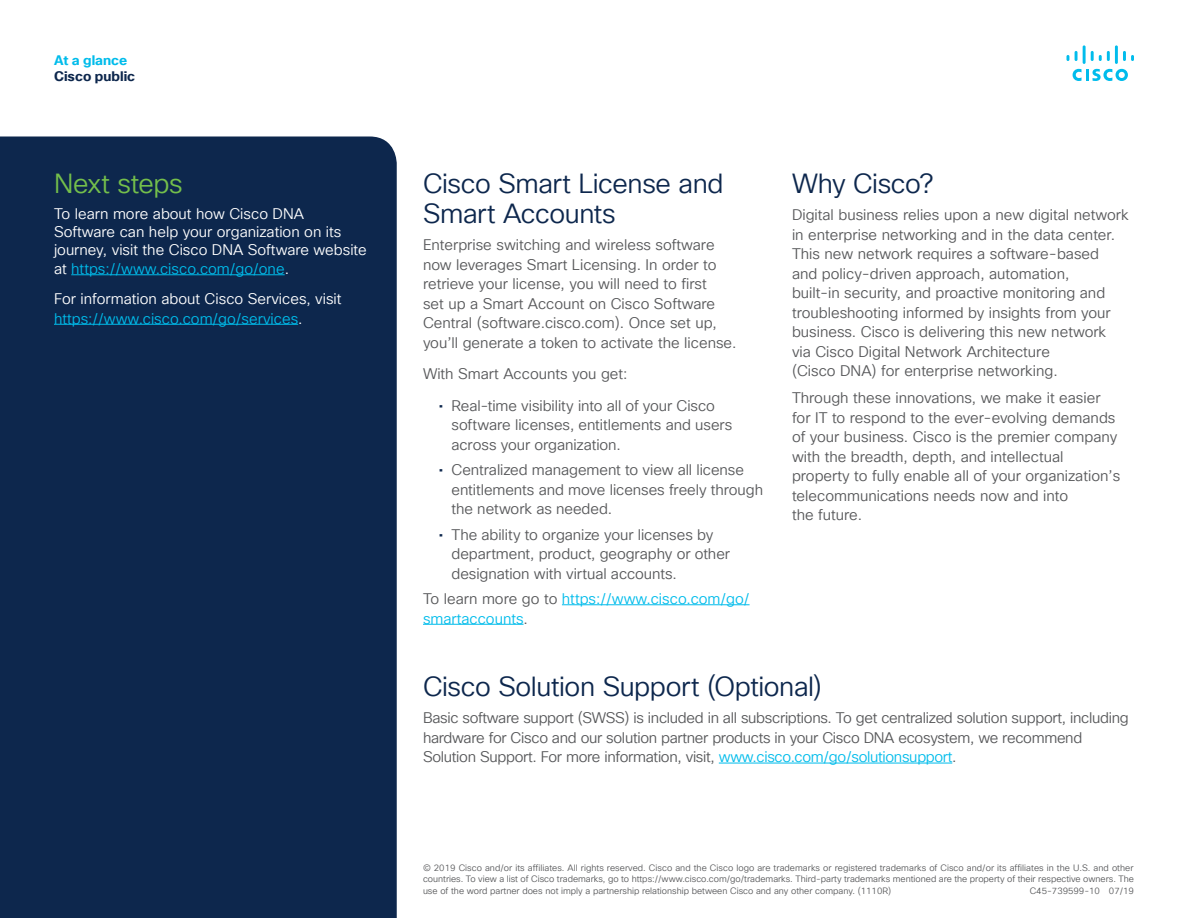
<style>
.page{position:relative;width:1188px;height:918px;background:#fff}
.page>*{position:absolute;margin:0;border:0;box-sizing:border-box;transform-origin:0 0}
.Subhead2_Midnight_Bl{font:27px/30px "Cisco Sans TT Light";letter-spacing:-.015em;color:#0d274d}
.Subhead2_Green{font:27px "Cisco Sans TT Light";letter-spacing:-.015em;color:#74bf4b}
.Body{font:15px/19.5px "Cisco Sans TT Light";color:#57585a}
.Body-2{font:15px/19.5px "Cisco Sans TT Light";letter-spacing:-.02em;color:#57585a}
.Body_White{font:15px/18px "Cisco Sans TT Light";color:#fff}
.Body-3{font:15px/19.5px "Cisco Sans TT Light";color:#00bceb}
.Body_White-2{font:15px "Cisco Sans TT Light";color:#00bceb}
.t1{font:700 13.5px "Cisco Sans TT";color:#0d274d}
.t2{font:700 13.5px "Cisco Sans TT";color:#00bceb}
.Footer_white{font:9px/11.2px "Cisco Sans TT Light";color:#57585a;text-align:justify}
.s1{color:#fff}
.s2{color:#00bceb}
.s3{font-family:"Cisco Sans TT";color:#0d274d}
.s4{color:#57585a}
</style>
<div class="page">
<svg style="left:1073px;top:69px;width:55px;height:12px"></svg>
<svg style="left:1067px;top:55px;width:2px;height:6px"></svg>
<svg style="left:1075px;top:51px;width:3px;height:10px"></svg>
<hr style="left:1083px;top:45px;width:3px;height:19px;background:#01bcec">
<svg style="left:1091px;top:51px;width:19px;height:10px"></svg>
<hr style="left:1115px;top:45px;width:3px;height:19px;background:#01bcec">
<svg style="left:1123px;top:51px;width:11px;height:10px"></svg>
<div style="left:0;top:136px;width:397px;height:782px;background:#0d274d"></div>
<hr style="left:562px;top:605px;width:188px;height:1px;background:#00bceb">
<hr style="left:423px;top:624px;width:101px;height:1px;background:#00bceb">
<hr style="left:71px;top:275px;width:214px;height:1px;background:#00bceb">
<hr style="left:54px;top:324px;width:244px;height:1px;background:#00bceb">
<hr style="left:719px;top:763px;width:233px;height:1px;background:#00bceb">
<p class="t2" style="left:54px;top:51px;width:75px">At a glance</p>
<p class="t1" style="left:54px;top:67px;width:83px">Cisco public</p>
<p class="Subhead2_Green" style="left:54px;top:166px;width:130px">Next steps</p>
<p class="Body_White" style="left:54px;top:205px;width:314px">To learn more about how Cisco DNA<br>Software can help your organization on its journey, visit the Cisco DNA Software website</p>
<p class="Body_White-2" style="left:54px;top:259px;width:237px"><span class="s1">at</span> https://www.cisco.com/go/one<span class="s1">.</span></p>
<p class="Body_White" style="left:54px;top:290px;width:289px;line-height:19.5px">For information about Cisco Services, visit <span class="s2">https://www.cisco.com/go/services</span>.</p>
<p class="Subhead2_Midnight_Bl" style="left:423px;top:169px;width:302px">Cisco Smart License and<br>Smart Accounts</p>
<p class="Body" style="left:423px;top:236px;width:315px">Enterprise switching and wireless software now leverages Smart Licensing. In order to retrieve your license, you will need to first<br>set up a Smart Account on Cisco Software Central (software.cisco.com). Once set up, you’ll generate a token to activate the license.</p>
<p class="Body" style="left:423px;top:365px;width:206px">With Smart Accounts you get:</p>
<p class="Body" style="left:452px;top:396px;width:282px;text-indent:-13px"><span class="s3">•</span> Real-time visibility into all of your Cisco software licenses, entitlements and users across your organization.</p>
<p class="Body" style="left:452px;top:461px;width:313px;text-indent:-13px"><span class="s3">•</span> Centralized management to view all license entitlements and move licenses freely through the network as needed.</p>
<p class="Body" style="left:452px;top:525px;width:280px;text-indent:-13px"><span class="s3">•</span> The ability to organize your licenses by department, product, geography or other designation with virtual accounts.</p>
<p class="Body-3" style="left:423px;top:590px;width:328px"><span class="s4">To learn more go to</span> https://www.cisco.com/go/ smartaccounts<span class="s4">.</span></p>
<p class="Subhead2_Midnight_Bl" style="left:792px;top:169px;width:143px">Why Cisco?</p>
<p class="Body" style="left:792px;top:206px;width:338px">Digital business relies upon a new digital network in enterprise networking and in the data center.<br>This new network requires a software-based<br>and policy-driven approach, automation,<br>built-in security, and proactive monitoring and troubleshooting informed by insights from your business. Cisco is delivering this new network via Cisco Digital Network Architecture<br>(Cisco DNA) for enterprise networking.</p>
<p class="Body" style="left:792px;top:389px;width:330px">Through these innovations, we make it easier for IT to respond to the ever-evolving demands of your business. Cisco is the premier company with the breadth, depth, and intellectual property to fully enable all of your organization’s telecommunications needs now and into<br>the future.</p>
<p class="Subhead2_Midnight_Bl" style="left:423px;top:673px;width:401px">Cisco Solution Support (Optional)</p>
<p class="Body-2" style="left:423px;top:709px;width:707px">Basic software support (SWSS) is included in all subscriptions. To get centralized solution support, including hardware for Cisco and our solution partner products in your Cisco DNA ecosystem, we recommend<br>Solution Support. For more information, visit, <span class="s2">www.cisco.com/go/solutionsupport</span>.</p>
<p class="Footer_white" style="left:423px;top:863px;width:713px">© 2019 Cisco and/or its affiliates. All rights reserved. Cisco and the Cisco logo are trademarks or registered trademarks of Cisco and/or its affiliates in the U.S. and other countries. To view a list of Cisco trademarks, go to https://www.cisco.com/go/trademarks. Third-party trademarks mentioned are the property of their respective owners. The use of the word partner does not imply a partnership relationship between Cisco and any other company. (1110R)</p>
<p class="Footer_white" style="left:1030px;top:885px;width:106px">C45-739599-10 07/19</p>
</div>
